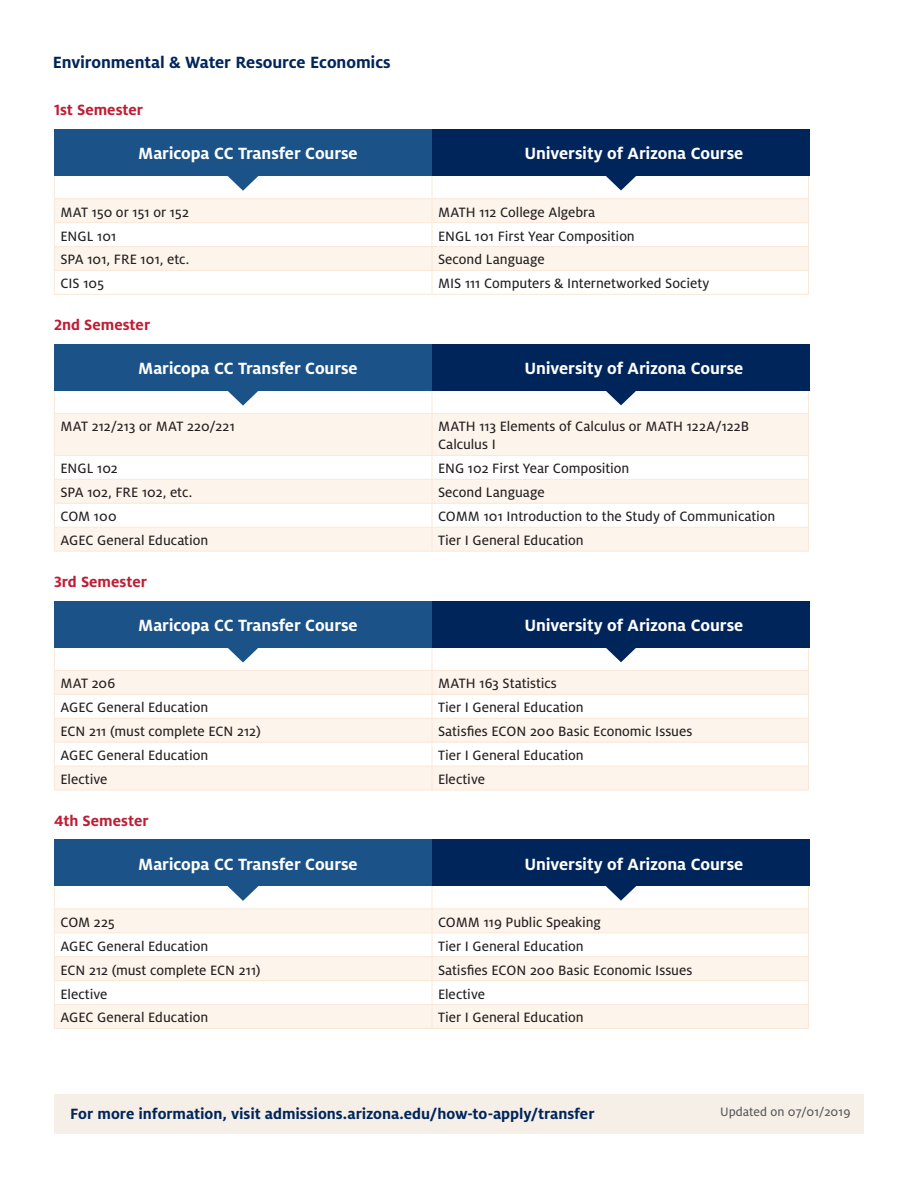
<style>
.page{position:relative;width:918px;height:1188px;background:#fff}
.page>*{position:absolute;margin:0;border:0;box-sizing:border-box;transform-origin:0 0}
.t1{font:700 18px "Milo OT";letter-spacing:-.005em;color:#fff}
.Emphasis_Area{font:700 18px "Milo OT";letter-spacing:-.005em;color:#00255b}
.t2{font:700 16.5px "Milo OT";letter-spacing:-.005em;color:#00255b}
.Semester_header{font:700 16.5px "Milo OT";color:#be1e35}
.t3{font:15px/18px "Milo OT Text";color:#231f20}
.t4{font:13.5px "Milo OT Text";letter-spacing:.005em;color:#57585a}
</style>
<div class="page">
<div style="left:54px;top:1094px;width:810px;height:40px;background:#f6efe7"></div>
<svg style="left:55px;top:199px;width:753px;height:71px;fill:#fdf4eb"></svg>
<hr style="left:54px;top:198px;width:378px;height:1px;background:#fbe8d8">
<hr style="left:432px;top:198px;width:377px;height:1px;background:#fbe8d8">
<svg style="left:432px;top:176px;width:1px;height:118px"></svg>
<hr style="left:54px;top:222px;width:378px;height:1px;background:#fbe8d8">
<hr style="left:432px;top:222px;width:377px;height:1px;background:#fbe8d8">
<hr style="left:54px;top:246px;width:378px;height:1px;background:#fbe8d8">
<hr style="left:432px;top:246px;width:377px;height:1px;background:#fbe8d8">
<hr style="left:54px;top:270px;width:378px;height:1px;background:#fbe8d8">
<svg style="left:54px;top:176px;width:1px;height:118px"></svg>
<hr style="left:432px;top:270px;width:377px;height:1px;background:#fbe8d8">
<svg style="left:808px;top:176px;width:1px;height:118px"></svg>
<hr style="left:54px;top:294px;width:378px;height:1px;background:#fbe8d8">
<hr style="left:432px;top:294px;width:377px;height:1px;background:#fbe8d8">
<svg style="left:606px;top:176px;width:30px;height:15px"></svg>
<div style="left:432px;top:129px;width:378px;height:47px;background:#00255b"></div>
<div style="left:54px;top:129px;width:378px;height:47px;background:#1b5389"></div>
<svg style="left:227px;top:176px;width:32px;height:15px"></svg>
<svg style="left:55px;top:414px;width:753px;height:137px;fill:#fdf4eb"></svg>
<svg style="left:54px;top:391px;width:1px;height:22px"></svg>
<svg style="left:432px;top:391px;width:1px;height:22px"></svg>
<svg style="left:808px;top:391px;width:1px;height:22px"></svg>
<hr style="left:54px;top:413px;width:378px;height:1px;background:#fbe8d8">
<hr style="left:432px;top:413px;width:377px;height:1px;background:#fbe8d8">
<hr style="left:432px;top:414px;width:1px;height:41px;background:#fbe8d8">
<svg style="left:432px;top:456px;width:1px;height:95px"></svg>
<hr style="left:54px;top:414px;width:1px;height:41px;background:#fbe8d8">
<hr style="left:808px;top:414px;width:1px;height:41px;background:#fbe8d8">
<hr style="left:54px;top:455px;width:378px;height:1px;background:#fbe8d8">
<hr style="left:432px;top:455px;width:377px;height:1px;background:#fbe8d8">
<hr style="left:54px;top:479px;width:378px;height:1px;background:#fbe8d8">
<hr style="left:432px;top:479px;width:377px;height:1px;background:#fbe8d8">
<hr style="left:54px;top:503px;width:378px;height:1px;background:#fbe8d8">
<hr style="left:432px;top:503px;width:377px;height:1px;background:#fbe8d8">
<hr style="left:54px;top:527px;width:378px;height:1px;background:#fbe8d8">
<svg style="left:54px;top:456px;width:1px;height:95px"></svg>
<hr style="left:432px;top:527px;width:377px;height:1px;background:#fbe8d8">
<svg style="left:808px;top:456px;width:1px;height:95px"></svg>
<hr style="left:54px;top:551px;width:378px;height:1px;background:#fbe8d8">
<hr style="left:432px;top:551px;width:377px;height:1px;background:#fbe8d8">
<svg style="left:606px;top:391px;width:30px;height:14px"></svg>
<div style="left:432px;top:344px;width:378px;height:47px;background:#00255b"></div>
<div style="left:54px;top:344px;width:378px;height:47px;background:#1b5389"></div>
<svg style="left:228px;top:391px;width:30px;height:15px"></svg>
<svg style="left:55px;top:671px;width:753px;height:119px;fill:#fdf4eb"></svg>
<hr style="left:54px;top:670px;width:378px;height:1px;background:#fbe8d8">
<hr style="left:432px;top:670px;width:377px;height:1px;background:#fbe8d8">
<svg style="left:432px;top:647px;width:1px;height:143px"></svg>
<hr style="left:54px;top:694px;width:378px;height:1px;background:#fbe8d8">
<hr style="left:432px;top:694px;width:377px;height:1px;background:#fbe8d8">
<hr style="left:54px;top:718px;width:378px;height:1px;background:#fbe8d8">
<hr style="left:432px;top:718px;width:377px;height:1px;background:#fbe8d8">
<hr style="left:54px;top:742px;width:378px;height:1px;background:#fbe8d8">
<hr style="left:432px;top:742px;width:377px;height:1px;background:#fbe8d8">
<hr style="left:54px;top:766px;width:378px;height:1px;background:#fbe8d8">
<svg style="left:54px;top:647px;width:1px;height:143px"></svg>
<hr style="left:432px;top:766px;width:377px;height:1px;background:#fbe8d8">
<svg style="left:808px;top:647px;width:1px;height:143px"></svg>
<hr style="left:54px;top:790px;width:378px;height:1px;background:#fbe8d8">
<hr style="left:432px;top:790px;width:377px;height:1px;background:#fbe8d8">
<svg style="left:605px;top:647px;width:32px;height:15px"></svg>
<div style="left:432px;top:601px;width:378px;height:46px;background:#00255b"></div>
<div style="left:54px;top:601px;width:378px;height:46px;background:#1b5389"></div>
<svg style="left:227px;top:647px;width:32px;height:15px"></svg>
<svg style="left:55px;top:909px;width:753px;height:119px;fill:#fdf4eb"></svg>
<hr style="left:54px;top:908px;width:378px;height:1px;background:#fbe8d8">
<hr style="left:432px;top:908px;width:377px;height:1px;background:#fbe8d8">
<svg style="left:432px;top:886px;width:1px;height:142px"></svg>
<hr style="left:54px;top:932px;width:378px;height:1px;background:#fbe8d8">
<hr style="left:432px;top:932px;width:377px;height:1px;background:#fbe8d8">
<hr style="left:54px;top:956px;width:378px;height:1px;background:#fbe8d8">
<hr style="left:432px;top:956px;width:377px;height:1px;background:#fbe8d8">
<hr style="left:54px;top:980px;width:378px;height:1px;background:#fbe8d8">
<hr style="left:432px;top:980px;width:377px;height:1px;background:#fbe8d8">
<hr style="left:54px;top:1004px;width:378px;height:1px;background:#fbe8d8">
<svg style="left:54px;top:886px;width:1px;height:142px"></svg>
<hr style="left:432px;top:1004px;width:377px;height:1px;background:#fbe8d8">
<svg style="left:808px;top:886px;width:1px;height:142px"></svg>
<hr style="left:54px;top:1028px;width:378px;height:1px;background:#fbe8d8">
<hr style="left:432px;top:1028px;width:377px;height:1px;background:#fbe8d8">
<svg style="left:606px;top:886px;width:30px;height:15px"></svg>
<div style="left:432px;top:839px;width:378px;height:47px;background:#00255b"></div>
<div style="left:54px;top:839px;width:378px;height:47px;background:#1b5389"></div>
<svg style="left:227px;top:886px;width:32px;height:15px"></svg>
<p class="Emphasis_Area" style="left:53px;top:52px;width:340px">Environmental &amp; Water Resource Economics</p>
<p class="Semester_header" style="left:54px;top:101px;width:91px">1st Semester</p>
<p class="t1" style="left:138px;top:144px;width:221px">Maricopa CC Transfer Course</p>
<p class="t1" style="left:524px;top:144px;width:220px">University of Arizona Course</p>
<p class="t3" style="left:60px;top:203px;width:130px">MAT 150 or 151 or 152</p>
<p class="t3" style="left:438px;top:203px;width:159px">MATH 112 College Algebra</p>
<p class="t3" style="left:60px;top:227px;width:58px">ENGL 101</p>
<p class="t3" style="left:438px;top:227px;width:198px">ENGL 101 First Year Composition</p>
<p class="t3" style="left:60px;top:251px;width:130px">SPA 101, FRE 101, etc.</p>
<p class="t3" style="left:438px;top:251px;width:108px">Second Language</p>
<p class="t3" style="left:60px;top:275px;width:45px">CIS 105</p>
<p class="t3" style="left:438px;top:275px;width:273px">MIS 111 Computers &amp; Internetworked Society</p>
<p class="Semester_header" style="left:54px;top:316px;width:98px">2nd Semester</p>
<p class="t1" style="left:138px;top:358px;width:221px">Maricopa CC Transfer Course</p>
<p class="t1" style="left:524px;top:358px;width:220px">University of Arizona Course</p>
<p class="t3" style="left:60px;top:418px;width:176px">MAT 212/213 or MAT 220/221</p>
<p class="t3" style="left:438px;top:418px;width:313px">MATH 113 Elements of Calculus or MATH 122A/122B<br>Calculus I</p>
<p class="t3" style="left:60px;top:460px;width:59px">ENGL 102</p>
<p class="t3" style="left:438px;top:460px;width:193px">ENG 102 First Year Composition</p>
<p class="t3" style="left:60px;top:484px;width:133px">SPA 102, FRE 102, etc.</p>
<p class="t3" style="left:438px;top:484px;width:108px">Second Language</p>
<p class="t3" style="left:60px;top:508px;width:58px">COM 100</p>
<p class="t3" style="left:438px;top:508px;width:339px">COMM 101 Introduction to the Study of Communication</p>
<p class="t3" style="left:60px;top:532px;width:149px">AGEC General Education</p>
<p class="t3" style="left:438px;top:532px;width:147px">Tier I General Education</p>
<p class="Semester_header" style="left:54px;top:573px;width:94px">3rd Semester</p>
<p class="t1" style="left:138px;top:615px;width:221px">Maricopa CC Transfer Course</p>
<p class="t1" style="left:524px;top:615px;width:220px">University of Arizona Course</p>
<p class="t3" style="left:60px;top:675px;width:57px">MAT 206</p>
<p class="t3" style="left:438px;top:675px;width:120px">MATH 163 Statistics</p>
<p class="t3" style="left:60px;top:699px;width:149px">AGEC General Education</p>
<p class="t3" style="left:438px;top:699px;width:147px">Tier I General Education</p>
<p class="t3" style="left:60px;top:723px;width:202px">ECN 211 (must complete ECN 212)</p>
<p class="t3" style="left:438px;top:723px;width:256px">Satisfies ECON 200 Basic Economic Issues</p>
<p class="t3" style="left:60px;top:747px;width:149px">AGEC General Education</p>
<p class="t3" style="left:438px;top:747px;width:147px">Tier I General Education</p>
<p class="t3" style="left:60px;top:770px;width:48px">Elective</p>
<p class="t3" style="left:438px;top:770px;width:48px">Elective</p>
<p class="Semester_header" style="left:54px;top:811px;width:96px">4th Semester</p>
<p class="t1" style="left:138px;top:854px;width:221px">Maricopa CC Transfer Course</p>
<p class="t1" style="left:524px;top:854px;width:220px">University of Arizona Course</p>
<p class="t3" style="left:60px;top:913px;width:56px">COM 225</p>
<p class="t3" style="left:438px;top:913px;width:165px">COMM 119 Public Speaking</p>
<p class="t3" style="left:60px;top:937px;width:149px">AGEC General Education</p>
<p class="t3" style="left:438px;top:937px;width:147px">Tier I General Education</p>
<p class="t3" style="left:60px;top:961px;width:202px">ECN 212 (must complete ECN 211)</p>
<p class="t3" style="left:438px;top:961px;width:256px">Satisfies ECON 200 Basic Economic Issues</p>
<p class="t3" style="left:60px;top:985px;width:48px">Elective</p>
<p class="t3" style="left:438px;top:985px;width:48px">Elective</p>
<p class="t3" style="left:60px;top:1009px;width:149px">AGEC General Education</p>
<p class="t3" style="left:438px;top:1009px;width:147px">Tier I General Education</p>
<p class="t2" style="left:70px;top:1104px;width:526px">For more information, visit admissions.arizona.edu/how-to-apply/transfer</p>
<p class="t4" style="left:720px;top:1105px;width:132px">Updated on 07/01/2019</p>
</div>
